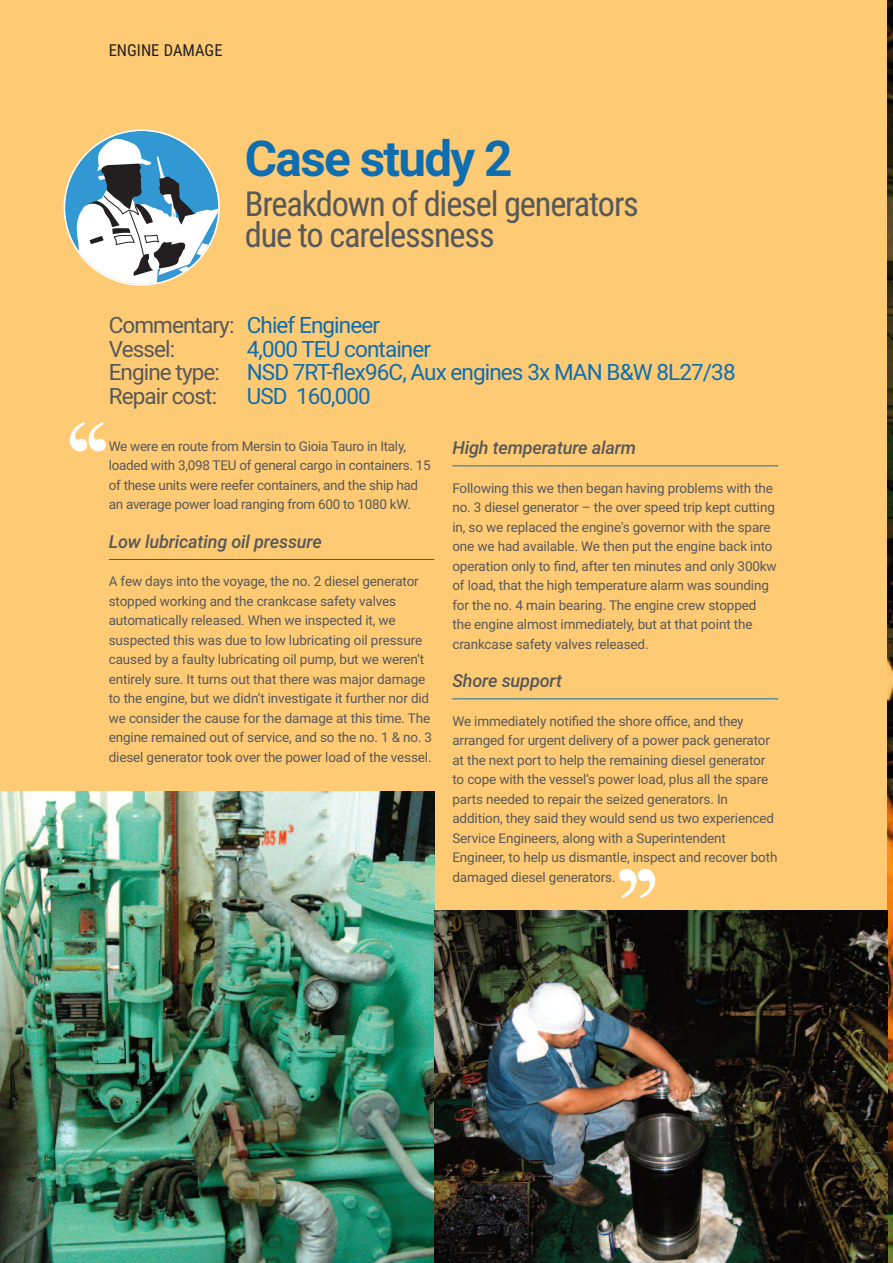
<style>
.page{position:relative;width:893px;height:1263px;background:#feca74}
.page>*{position:absolute;margin:0;border:0;box-sizing:border-box;transform-origin:0 0}
.t1{font:117px "Times New Roman";color:#fff}
.t2{font:700 49.5px "Roboto";letter-spacing:-.035em;color:#0f6eb0}
.t3{font:34.5px/31.5px "Roboto Condensed";letter-spacing:-.035em;color:#57585a}
.t4{font:22.5px/23.5px "Roboto";letter-spacing:-.04em;color:#0f6eb0}
.t5{font:22.5px/23.5px "Roboto";letter-spacing:-.04em;color:#57585a}
.t6{font:italic 500 18px "Roboto";letter-spacing:-.01em;color:#57585a}
.t7{font:16.5px "Roboto Condensed";color:#231f20}
.t8{font:13.5px/19.5px "Roboto";letter-spacing:-.01em;color:#57585a}
.s1{color:#0f6eb0}
.s2{color:#57585a}
</style>
<div class="page">
<img style="left:888px;top:0;width:5px;height:1263px">
<svg style="left:64px;top:129px;width:156px;height:157px"></svg>
<hr style="left:109px;top:559px;width:325px;height:1px;background:#0f6eb0">
<hr style="left:452px;top:465px;width:326px;height:1px;background:#0f6eb0">
<hr style="left:452px;top:698px;width:326px;height:1px;background:#0f6eb0">
<img style="left:0;top:792px;width:434px;height:471px">
<img style="left:434px;top:910px;width:454px;height:353px">
<p class="t7" style="left:109px;top:41px;width:115px">ENGINE DAMAGE</p>
<h2 class="t2" style="left:245px;top:130px;width:269px">Case study 2</h2>
<h3 class="t3" style="left:245px;top:188px;width:396px">Breakdown of diesel generators due to carelessness</h3>
<h3 class="t5" style="left:109px;top:313px;width:273px">Commentary: <span class="s1">Chief Engineer<br></span>Vessel:</h3>
<h3 class="t4" style="left:109px;top:337px;width:628px;text-indent:138px">4,000 TEU container<br><span class="s2">Engine type:</span> NSD 7RT-flex96C, Aux engines 3x MAN B&amp;W 8L27/38<br><span class="s2">Repair cost:</span></h3>
<h3 class="t4" style="left:247px;top:384px;width:126px">USD 160,000</h3>
<h1 class="t1" style="left:59px;top:392px;width:59px">‘‘</h1>
<p class="t8" style="left:109px;top:436px;width:323px">We were en route from Mersin to Gioia Tauro in Italy, loaded with 3,098 TEU of general cargo in containers. 15 of these units were reefer containers, and the ship had an average power load ranging from 600 to 1080 kW.</p>
<h3 class="t6" style="left:109px;top:531px;width:215px">Low lubricating oil pressure</h3>
<p class="t8" style="left:109px;top:572px;width:325px">A few days into the voyage, the no. 2 diesel generator stopped working and the crankcase safety valves automatically released. When we inspected it, we suspected this was due to low lubricating oil pressure caused by a faulty lubricating oil pump, but we weren’t entirely sure. It turns out that there was major damage to the engine, but we didn’t investigate it further nor did we consider the cause for the damage at this time. The engine remained out of service, and so the no. 1 &amp; no. 3 diesel generator took over the power load of the vessel.</p>
<h3 class="t6" style="left:452px;top:437px;width:185px">High temperature alarm</h3>
<p class="t8" style="left:452px;top:478px;width:326px">Following this we then began having problems with the no. 3 diesel generator – the over speed trip kept cutting in, so we replaced the engine's governor with the spare one we had available. We then put the engine back into operation only to find, after ten minutes and only 300kw of load, that the high temperature alarm was sounding for the no. 4 main bearing. The engine crew stopped the engine almost immediately, but at that point the crankcase safety valves released.</p>
<h3 class="t6" style="left:452px;top:670px;width:111px">Shore support</h3>
<p class="t8" style="left:452px;top:711px;width:327px">We immediately notified the shore office, and they arranged for urgent delivery of a power pack generator at the next port to help the remaining diesel generator to cope with the vessel's power load, plus all the spare parts needed to repair the seized generators. In addition, they said they would send us two experienced Service Engineers, along with a Superintendent Engineer, to help us dismantle, inspect and recover both damaged diesel generators.</p>
<h1 class="t1" style="left:608px;top:839px;width:59px">’’</h1>
</div>
